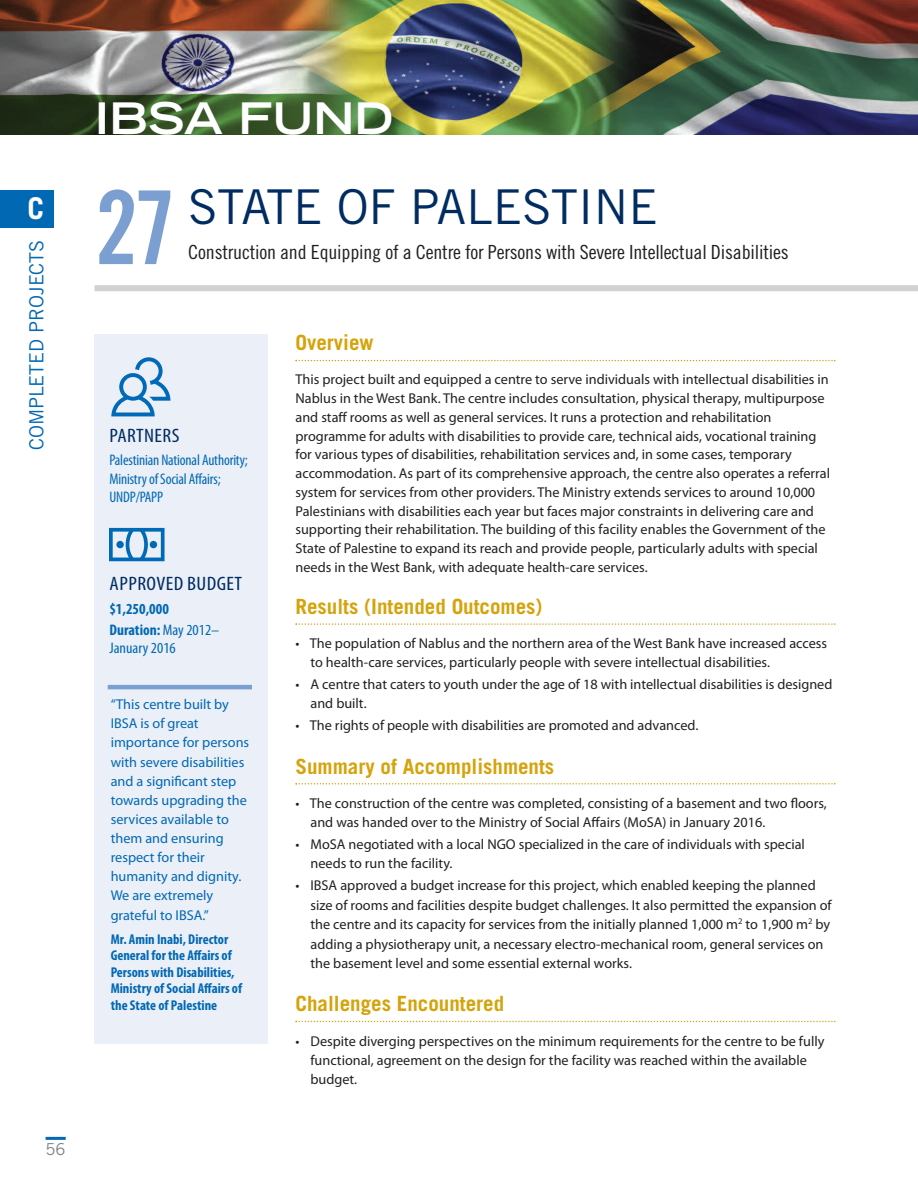
<style>
.page{position:relative;width:918px;height:1188px;background:#fff}
.page>*{position:absolute;margin:0;border:0;box-sizing:border-box;transform-origin:0 0}
.t1{font:102px "Trade Gothic Bold Cond Twenty";color:#7c9fd2;scale:.95 1}
.t2{font:48px "Trade Gothic";color:#002c62}
.t3{font:700 expanded 43.5px "Trade Gothic LH";color:#fff}
.t4{font:700 30px "Trade Gothic";color:#fff}
.t5{font:700 21px "Trade Gothic";color:#d5a30b}
.t6{font:19.5px "Trade Gothic Cond Eighteen";letter-spacing:-.01em;color:#231f20;scale:1.04 1}
.t7{font:condensed 19.5px "Myriad Pro";letter-spacing:.02em;color:#002c62;scale:1.1 1}
.t8{font:19.5px "Trade Gothic";color:#0168b3}
.t9{font:16.5px "Trade Gothic";color:#808285}
.t10{font:condensed 15.3px/18.3px "Myriad Pro";letter-spacing:-.01em;color:#0168b3}
.t11{font:700 condensed 15.3px/20.5px "Myriad Pro";color:#0168b3}
.t12{font:condensed 15.3px "Myriad Pro";letter-spacing:-.01em;color:#0168b3;scale:1.05 1}
.t13{font:14.25px/18.8px "Myriad Pro";color:#231f20}
.t14{font:14.25px/19px "Myriad Pro";color:#0168b3}
.t15{font:700 condensed 14.25px/16.5px "Myriad Pro";color:#0168b3}
.s1{font-weight:400}
</style>
<div class="page">
<div style="left:94px;top:334px;width:174px;height:709px;background:#eaeff8"></div>
<svg style="left:296px;top:360px;width:540px;height:1px"></svg>
<svg style="left:296px;top:623px;width:540px;height:2px"></svg>
<svg style="left:296px;top:783px;width:540px;height:2px"></svg>
<svg style="left:296px;top:1021px;width:540px;height:1px"></svg>
<hr style="left:108px;top:685px;width:144px;height:4px;background:#7c9fd2">
<hr style="left:46px;top:1137px;width:20px;height:3px;background:#0168b3">
<img style="left:0;top:0;width:918px;height:134px">
<div style="left:94px;top:285px;width:824px;height:6px;background:#d1d2d4"></div>
<svg style="left:111px;top:357px;width:59px;height:59px"></svg>
<svg style="left:109px;top:528px;width:56px;height:33px"></svg>
<div style="left:0;top:190px;width:54px;height:38px;background:#0168b3"></div>
<h3 class="t4" style="left:28px;top:198px;width:18px">C</h3>
<h3 class="t8" style="left:29px;top:450px;width:212px;rotate:-90deg">COMPLETED PROJECTS</h3>
<p class="t9" style="left:46px;top:1143px;width:22px">56</p>
<h3 class="t3" style="left:95px;top:103px;width:300px">IBSA FUND</h3>
<h1 class="t1" style="left:95px;top:190px;width:87px">27</h1>
<h2 class="t2" style="left:188px;top:189px;width:471px">STATE OF PALESTINE</h2>
<h3 class="t6" style="left:188px;top:245px;width:579px">Construction and Equipping of a Centre for Persons with Severe Intellectual Disabilities</h3>
<h3 class="t7" style="left:110px;top:428px;width:65px">pArtners</h3>
<p class="t10" style="left:109px;top:452px;width:140px">palestinian national Authority;<br>Ministryofsocial Affairs; undp/pApp</p>
<h3 class="t7" style="left:110px;top:577px;width:122px">Approved Budget</h3>
<p class="t11" style="left:109px;top:600px;width:111px">$1,250,000<br>Duration: <span class="s1">May 2012–</span></p>
<p class="t12" style="left:109px;top:642px;width:65px">January 2016</p>
<p class="t14" style="left:111px;top:696px;width:140px">“This centre built by<br>IBSA is of great importance for persons with severe disabilities and a significant step towards upgrading the services available to them and ensuring respect for their humanity and dignity.<br>We are extremely grateful to IBSA.”</p>
<p class="t15" style="left:111px;top:932px;width:133px">Mr. Amin Inabi, Director<br>General for the Affairs of<br>Persons with Disabilities,<br>Ministry of Social Affairs of the State of Palestine</p>
<h3 class="t5" style="left:296px;top:335px;width:80px">Overview</h3>
<p class="t13" style="left:295px;top:371px;width:536px">This project built and equipped a centre to serve individuals with intellectual disabilities in Nablus in the West Bank. The centre includes consultation, physical therapy, multipurpose and staff rooms as well as general services. It runs a protection and rehabilitation programme for adults with disabilities to provide care, technical aids, vocational training for various types of disabilities, rehabilitation services and, in some cases, temporary accommodation. As part of its comprehensive approach, the centre also operates a referral system for services from other providers. The Ministry extends services to around 10,000<br>Palestinians with disabilities each year but faces major constraints in delivering care and supporting their rehabilitation. The building of this facility enables the Government of the State of Palestine to expand its reach and provide people, particularly adults with special needs in the West Bank, with adequate health-care services.</p>
<h3 class="t5" style="left:296px;top:599px;width:249px">Results (Intended Outcomes)</h3>
<p class="t13" style="left:310px;top:635px;width:518px;line-height:19.2px;text-indent:-15px">• The population of Nablus and the northern area of the West Bank have increased access to health-care services, particularly people with severe intellectual disabilities.</p>
<p class="t13" style="left:311px;top:676px;width:523px;line-height:19.2px;text-indent:-15px">• A centre that caters to youth under the age of 18 with intellectual disabilities is designed and built.</p>
<p class="t13" style="left:296px;top:717px;width:404px">• The rights of people with disabilities are promoted and advanced.</p>
<h3 class="t5" style="left:296px;top:758px;width:260px">Summary of Accomplishments</h3>
<p class="t13" style="left:310px;top:795px;width:518px;text-indent:-15px">• The construction of the centre was completed, consisting of a basement and two floors, and was handed over to the Ministry of Social Affairs (MoSA) in January 2016.</p>
<p class="t13" style="left:310px;top:836px;width:496px;text-indent:-15px">• MoSA negotiated with a local NGO specialized in the care of individuals with special needs to run the facility.</p>
<p class="t13" style="left:310px;top:877px;width:523px;line-height:19.5px;text-indent:-15px">• IBSA approved a budget increase for this project, which enabled keeping the planned size of rooms and facilities despite budget challenges. It also permitted the expansion of the centre and its capacity for services from the initially planned 1,000 m<sup>2</sup> to 1,900 m<sup>2</sup> by adding a physiotherapy unit, a necessary electro-mechanical room, general services on the basement level and some essential external works.</p>
<h3 class="t5" style="left:296px;top:996px;width:210px">Challenges Encountered</h3>
<p class="t13" style="left:310px;top:1032px;width:515px;text-indent:-15px">• Despite diverging perspectives on the minimum requirements for the centre to be fully functional, agreement on the design for the facility was reached within the available budget.</p>
</div>
